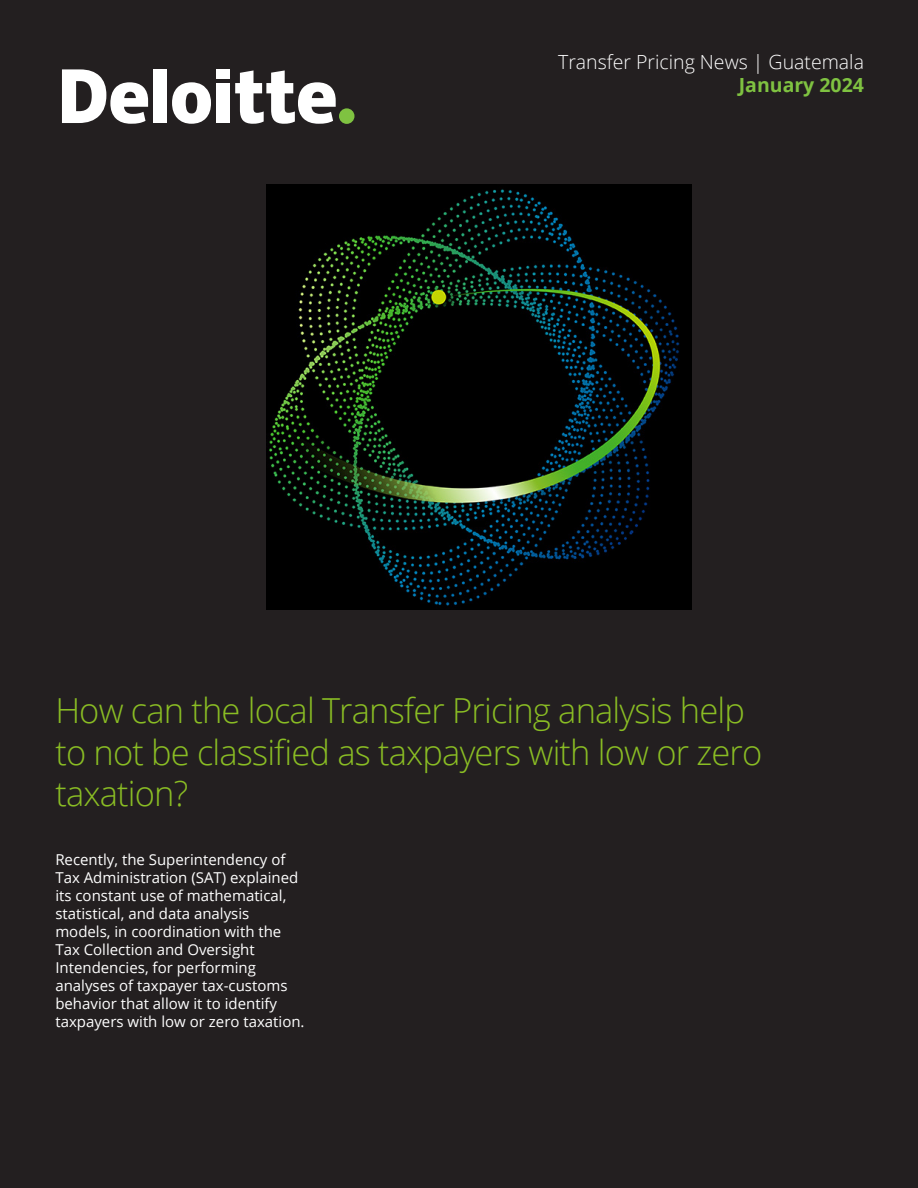
<style>
.page{position:relative;width:918px;height:1188px;background:#fff}
.page>*{position:absolute;margin:0;border:0;box-sizing:border-box;transform-origin:0 0}
.t1{font:300 34.5px/41.4px "Open Sans";letter-spacing:-.025em;color:#8abd24}
.t2{font:300 19.5px "Open Sans";color:#fff}
.t3{font:700 19.5px "Open Sans";color:#7fc241}
.t4{font:15px/18px "Open Sans";color:#fff}
</style>
<div class="page">
<div style="left:1px;top:0;width:917px;height:1188px;background:#231f20"></div>
<div style="left:339px;top:108px;width:16px;height:16px;background:#7fc241;border-radius:50%"></div>
<div style="left:153px;top:69px;width:14px;height:54px;background:#fff"></div>
<svg style="left:172px;top:82px;width:39px;height:42px"></svg>
<div style="left:216px;top:83px;width:14px;height:40px;background:#fff"></div>
<div style="left:216px;top:69px;width:14px;height:9px;background:#fff"></div>
<svg style="left:235px;top:70px;width:101px;height:54px"></svg>
<svg style="left:62px;top:69px;width:86px;height:55px"></svg>
<img style="left:266px;top:184px;width:425px;height:426px">
<p class="t2" style="left:558px;top:48px;width:307px">Transfer Pricing News | Guatemala</p>
<p class="t3" style="left:739px;top:71px;width:127px">January 2024</p>
<p class="t1" style="left:55px;top:689px;width:708px">How can the local Transfer Pricing analysis help to not be classified as taxpayers with low or zero taxation?</p>
<p class="t4" style="left:55px;top:850px;width:251px">Recently, the Superintendency of Tax Administration (SAT) explained its constant use of mathematical, statistical, and data analysis models, in coordination with the Tax Collection and Oversight Intendencies, for performing analyses of taxpayer tax-customs behavior that allow it to identify taxpayers with low or zero taxation.</p>
</div>
